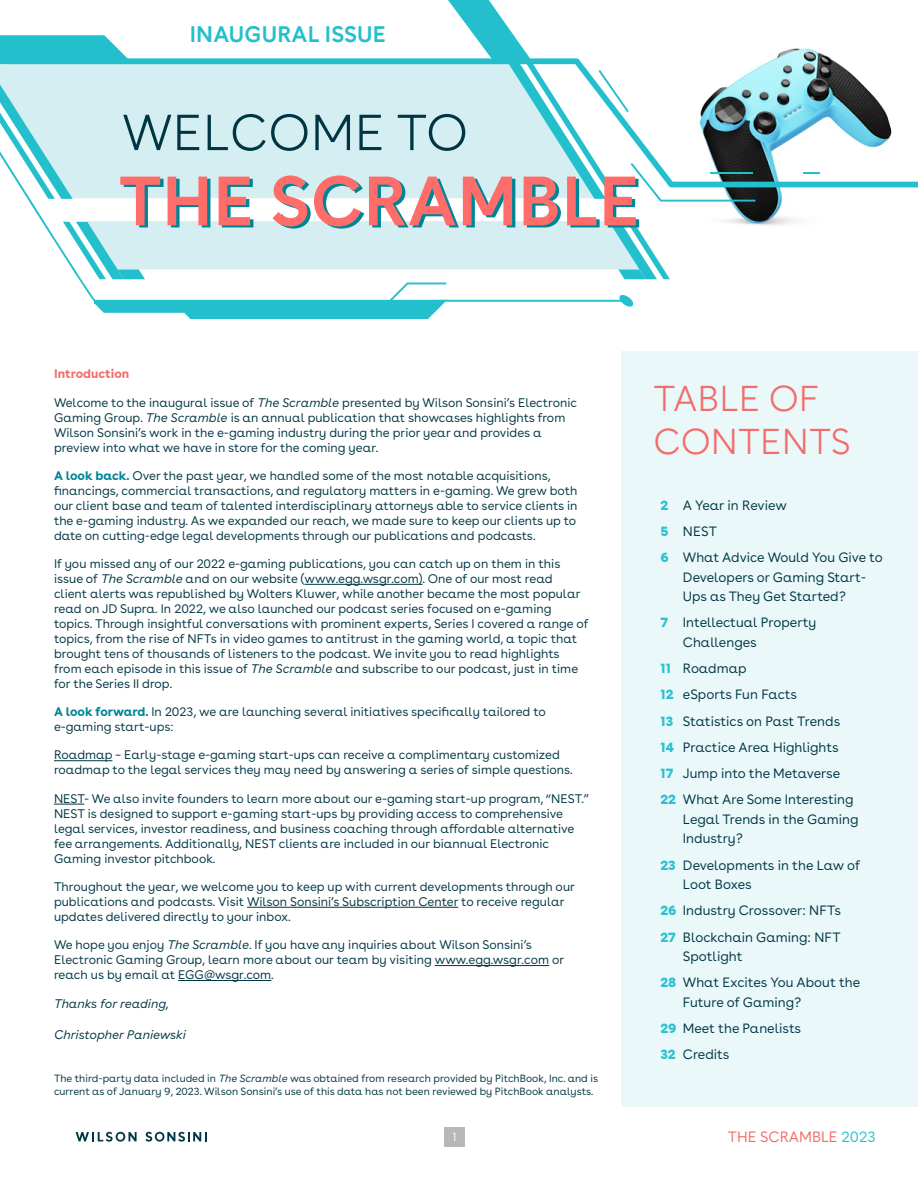
<style>
.page{position:relative;width:918px;height:1188px;background:#fff}
.page>*{position:absolute;margin:0;border:0;box-sizing:border-box;transform-origin:0 0}
.t1{font:600 69.6px "Buenos Aires";letter-spacing:.01em;color:#008598}
.t2{font:300 50.55px "Buenos Aires";letter-spacing:.01em;color:#003644}
.t3{font:300 36px/43px "Buenos Aires";letter-spacing:.01em;color:#f26d6c}
.t4{font:600 22.5px "Buenos Aires";letter-spacing:.01em;color:#23bfcd}
.t5{font:15px "Buenos Aires";color:#f26d6c}
.t6{font:13.5px/26.2px "Buenos Aires";color:#003644}
.t7{font:12.45px/15px "Buenos Aires";color:#003644}
.t8{font:italic 12.45px "Buenos Aires";color:#003644}
.t9{font:700 12.45px "Buenos Aires";color:#f26d6c}
.t10{font:12px "Buenos Aires";color:#fff}
.t11{font:10.5px/12.6px "Buenos Aires";color:#003644}
.s1{font-style:italic}
.s2{font-weight:700;color:#008598}
.s3{font-weight:900;color:#2dc0d1}
.s4{color:#2dc0d1}
</style>
<div class="page">
<div style="left:445px;top:1128px;width:20px;height:19px;background:#b6b8ba"></div>
<svg style="left:76px;top:1132px;width:61px;height:10px"></svg>
<svg style="left:145px;top:1132px;width:62px;height:10px"></svg>
<img style="left:723px;top:48px;width:175px;height:178px">
<div style="left:621px;top:351px;width:297px;height:756px;background:#eaf8fa"></div>
<svg style="left:755px;top:58px;width:163px;height:129px"></svg>
<svg style="left:804px;top:172px;width:16px;height:1px"></svg>
<svg style="left:0;top:0;width:755px;height:202px"></svg>
<svg style="left:63px;top:221px;width:607px;height:98px"></svg>
<hr style="left:305px;top:584px;width:118px;height:1px;background:#003644">
<hr style="left:54px;top:760px;width:58px;height:1px;background:#003644">
<hr style="left:54px;top:804px;width:30px;height:1px;background:#003644">
<hr style="left:247px;top:907px;width:211px;height:1px;background:#003644">
<hr style="left:435px;top:965px;width:114px;height:1px;background:#003644">
<hr style="left:178px;top:980px;width:93px;height:1px;background:#003644">
<h3 class="t4" style="left:190px;top:15px;width:198px">INAUGURAL ISSUE</h3>
<h2 class="t2" style="left:122px;top:93px;width:347px">WELCOME TO</h2>
<h1 class="t1" style="left:122px;top:145px;width:522px">THE SCRAMBLE</h1>
<p class="t9" style="left:54px;top:363px;width:77px">Introduction</p>
<p class="t7" style="left:54px;top:394px;width:525px">Welcome to the inaugural issue of <span class="s1">The Scramble</span> presented by Wilson Sonsini’s Electronic Gaming Group. <span class="s1">The Scramble</span> is an annual publication that showcases highlights from Wilson Sonsini’s work in the e-gaming industry during the prior year and provides a preview into what we have in store for the coming year.</p>
<p class="t7" style="left:54px;top:467px;width:525px"><span class="s2">A look back.</span> Over the past year, we handled some of the most notable acquisitions, financings, commercial transactions, and regulatory matters in e-gaming. We grew both our client base and team of talented interdisciplinary attorneys able to service clients in the e-gaming industry. As we expanded our reach, we made sure to keep our clients up to date on cutting-edge legal developments through our publications and podcasts.</p>
<p class="t7" style="left:54px;top:555px;width:536px">If you missed any of our 2022 e-gaming publications, you can catch up on them in this issue of <span class="s1">The Scramble</span> and on our website (www.egg.wsgr.com). One of our most read client alerts was republished by Wolters Kluwer, while another became the most popular read on JD Supra. In 2022, we also launched our podcast series focused on e-gaming topics. Through insightful conversations with prominent experts, Series I covered a range of topics, from the rise of NFTs in video games to antitrust in the gaming world, a topic that brought tens of thousands of listeners to the podcast. We invite you to read highlights from each episode in this issue of <span class="s1">The Scramble</span> and subscribe to our podcast, just in time for the Series II drop.</p>
<p class="t7" style="left:54px;top:703px;width:493px"><span class="s2">A look forward.</span> In 2023, we are launching several initiatives specifically tailored to e-gaming start-ups:</p>
<p class="t7" style="left:54px;top:747px;width:520px">Roadmap – Early-stage e-gaming start-ups can receive a complimentary customized roadmap to the legal services they may need by answering a series of simple questions.</p>
<p class="t7" style="left:54px;top:790px;width:537px">NEST- We also invite founders to learn more about our e-gaming start-up program, “NEST.” NEST is designed to support e-gaming start-ups by providing access to comprehensive legal services, investor readiness, and business coaching through affordable alternative fee arrangements. Additionally, NEST clients are included in our biannual Electronic Gaming investor pitchbook.</p>
<p class="t7" style="left:54px;top:878px;width:522px">Throughout the year, we welcome you to keep up with current developments through our publications and podcasts. Visit Wilson Sonsini’s Subscription Center to receive regular updates delivered directly to your inbox.</p>
<p class="t7" style="left:54px;top:936px;width:512px">We hope you enjoy <span class="s1">The Scramble</span>. If you have any inquiries about Wilson Sonsini’s<br>Electronic Gaming Group, learn more about our team by visiting www.egg.wsgr.com or reach us by email at EGG@wsgr.com.</p>
<p class="t8" style="left:54px;top:993px;width:117px">Thanks for reading,</p>
<p class="t8" style="left:54px;top:1025px;width:133px">Christopher Paniewski</p>
<p class="t11" style="left:54px;top:1071px;width:546px">The third-party data included in <span class="s1">The Scramble</span> was obtained from research provided by PitchBook, Inc. and is current as of January 9, 2023. Wilson Sonsini’s use of this data has not been reviewed by PitchBook analysts.</p>
<h3 class="t3" style="left:654px;top:374px;width:199px">TABLE OF<br>CONTENTS</h3>
<p class="t6" style="left:660px;top:491px;width:224px"><span class="s3">2</span> A Year in Review<br><span class="s3">5</span> NEST<br><span class="s3">6</span> What Advice Would You Give to</p>
<p class="t6" style="left:683px;top:566px;width:185px;line-height:19.5px">Developers or Gaming Start-<br>Ups as They Get Started?</p>
<p class="t6" style="left:683px;top:612px;width:135px;line-height:19.5px;text-indent:-23px"><span class="s3">7</span> Intellectual Property<br>Challenges</p>
<p class="t6" style="left:660px;top:654px;width:195px"><span class="s3">11</span> Roadmap<br><span class="s3">12</span> eSports Fun Facts<br><span class="s3">13</span> Statistics on Past Trends<br><span class="s3">14</span> Practice Area Highlights<br><span class="s3">17</span> Jump into the Metaverse<br><span class="s3">22</span> What Are Some Interesting</p>
<p class="t6" style="left:683px;top:808px;width:177px;line-height:19.5px">Legal Trends in the Gaming<br>Industry?</p>
<p class="t6" style="left:683px;top:854px;width:179px;line-height:19.5px;text-indent:-23px"><span class="s3">23</span> Developments in the Law of<br>Loot Boxes</p>
<p class="t6" style="left:660px;top:896px;width:182px"><span class="s3">26</span> Industry Crossover: NFTs<br><span class="s3">27</span> Blockchain Gaming: NFT</p>
<p class="t6" style="left:660px;top:942px;width:201px;text-indent:23px">Spotlight<br><span class="s3">28</span> What Excites You About the</p>
<p class="t6" style="left:660px;top:988px;width:142px;text-align:justify;text-indent:23px">Future of Gaming?<br><span class="s3">29</span> Meet the Panelists <span class="s3">32</span> Credits</p>
<p class="t10" style="left:453px;top:1127px;width:6px">1</p>
<p class="t5" style="left:728px;top:1125px;width:149px">THE SCRAMBLE <span class="s4">2023</span></p>
</div>
